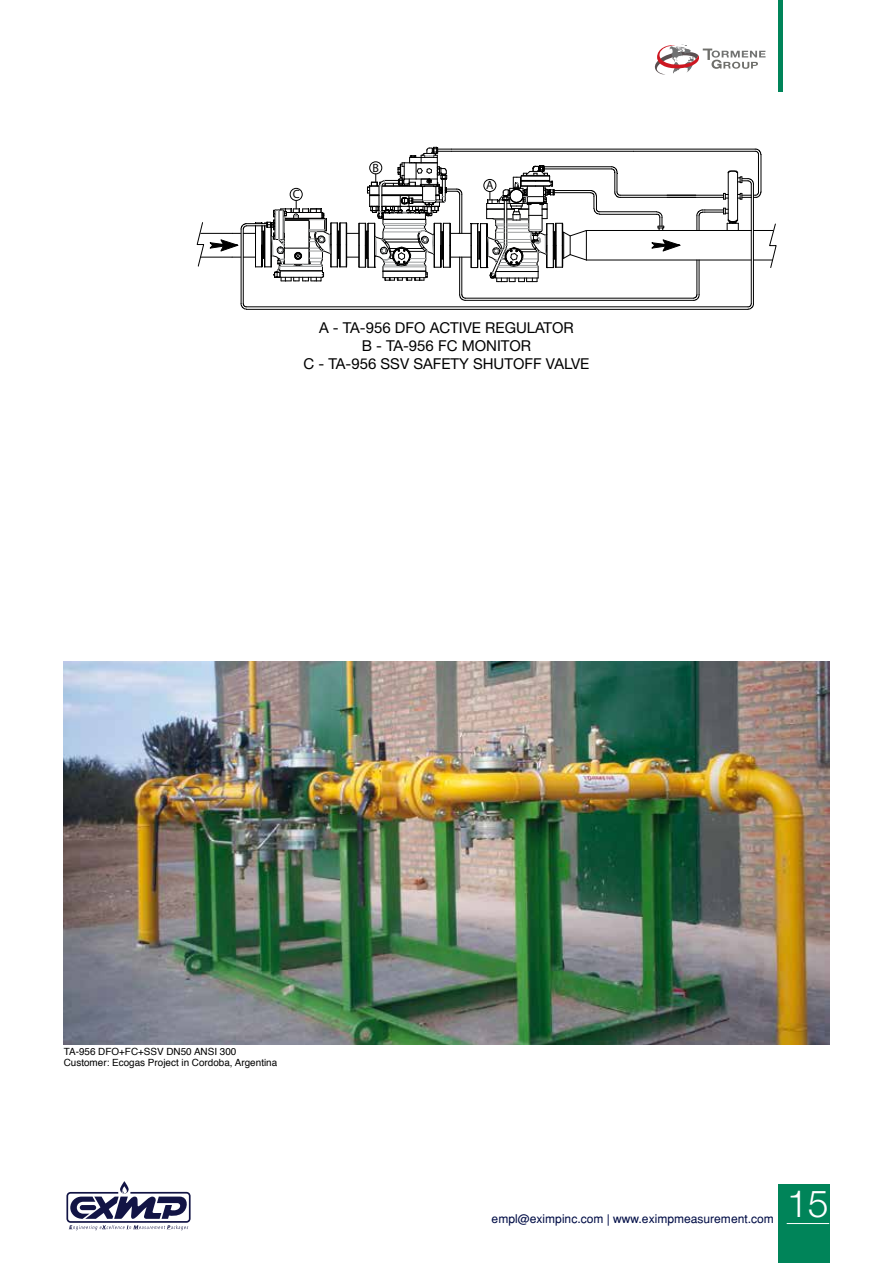
<style>
.page{position:relative;width:893px;height:1263px;background:#fff}
.page>*{position:absolute;margin:0;border:0;box-sizing:border-box;transform-origin:0 0}
.t1{font:300 37.5px "Helvetica Neue LT Std";color:#fff}
.t2{font:15px/18px "Helvetica Neue LT Std";color:#000;text-align:center}
.t3{font:12px "Helvetica";color:#000d46}
.t4{font:12px "Myriad Pro";color:#000}
.t5{font:9.9px/10.5px "Helvetica";color:#000}
</style>
<div class="page">
<hr style="left:586px;top:230px;width:165px;height:1px;background:#000">
<hr style="left:737px;top:172px;width:1px;height:48px;background:#000">
<hr style="left:728px;top:172px;width:1px;height:48px;background:#000">
<hr style="left:586px;top:260px;width:165px;height:1px;background:#000">
<hr style="left:667px;top:195px;width:56px;height:1px;background:#000">
<hr style="left:667px;top:197px;width:56px;height:1px;background:#000">
<hr style="left:620px;top:197px;width:76px;height:1px;background:#000">
<hr style="left:620px;top:195px;width:76px;height:1px;background:#000">
<hr style="left:600px;top:211px;width:57px;height:1px;background:#000">
<hr style="left:600px;top:214px;width:57px;height:1px;background:#000">
<svg style="left:611px;top:166px;width:10px;height:32px"></svg>
<svg style="left:656px;top:211px;width:8px;height:19px"></svg>
<hr style="left:544px;top:166px;width:68px;height:1px;background:#000">
<hr style="left:544px;top:169px;width:68px;height:1px;background:#000">
<hr style="left:751px;top:197px;width:1px;height:33px;background:#000">
<hr style="left:753px;top:197px;width:1px;height:33px;background:#000">
<hr style="left:459px;top:257px;width:1px;height:38px;background:#000">
<hr style="left:462px;top:257px;width:1px;height:38px;background:#000">
<svg style="left:747px;top:303px;width:7px;height:7px"></svg>
<hr style="left:751px;top:230px;width:1px;height:74px;background:#000">
<hr style="left:753px;top:230px;width:1px;height:74px;background:#000">
<hr style="left:246px;top:307px;width:502px;height:1px;background:#000">
<hr style="left:246px;top:309px;width:502px;height:1px;background:#000">
<hr style="left:699px;top:260px;width:1px;height:35px;background:#000">
<hr style="left:697px;top:260px;width:1px;height:35px;background:#000">
<svg style="left:693px;top:294px;width:6px;height:7px"></svg>
<hr style="left:465px;top:298px;width:229px;height:1px;background:#000">
<hr style="left:465px;top:300px;width:229px;height:1px;background:#000">
<svg style="left:459px;top:294px;width:7px;height:7px"></svg>
<svg style="left:696px;top:208px;width:43px;height:22px"></svg>
<hr style="left:241px;top:229px;width:1px;height:75px;background:#000">
<hr style="left:243px;top:229px;width:1px;height:75px;background:#000">
<svg style="left:241px;top:303px;width:6px;height:7px"></svg>
<hr style="left:761px;top:155px;width:1px;height:37px;background:#000">
<hr style="left:633px;top:151px;width:122px;height:1px;background:#000">
<hr style="left:451px;top:149px;width:304px;height:1px;background:#000">
<hr style="left:451px;top:151px;width:182px;height:1px;background:#000">
<svg style="left:723px;top:149px;width:38px;height:51px"></svg>
<svg style="left:651px;top:239px;width:30px;height:13px"></svg>
<svg style="left:753px;top:223px;width:24px;height:45px"></svg>
<svg style="left:197px;top:147px;width:403px;height:135px"></svg>
<div style="left:290px;top:188px;width:12px;height:13px;border:1px solid #000;border-radius:50%"></div>
<img style="left:64px;top:661px;width:765px;height:383px">
<div style="left:778px;top:1184px;width:51px;height:79px;background:#008459"></div>
<hr style="left:778px;top:0;width:4px;height:91px;background:#008459">
<hr style="left:787px;top:1223px;width:42px;height:1px;background:#fff">
<svg style="left:654px;top:44px;width:111px;height:31px"></svg>
<svg style="left:120px;top:1181px;width:9px;height:13px"></svg>
<svg style="left:122px;top:1186px;width:5px;height:8px"></svg>
<svg style="left:66px;top:1189px;width:125px;height:41px"></svg>
<p class="t4" style="left:293px;top:187px;width:8px">C</p>
<p class="t4" style="left:372px;top:160px;width:8px">B</p>
<p class="t4" style="left:486px;top:178px;width:9px">A</p>
<p class="t2" style="left:304px;top:318px;width:287px">A - TA-956 DFO ACTIVE REGULATOR<br>B - TA-956 FC MONITOR<br>C - TA-956 SSV SAFETY SHUTOFF VALVE</p>
<p class="t5" style="left:64px;top:1046px;width:215px">TA-956 DFO+FC+SSV DN50 ANSI 300<br>Customer: Ecogas Project in Cordoba, Argentina</p>
<p class="t3" style="left:492px;top:1212px;width:284px">empl@eximpinc.com | www.eximpmeasurement.com</p>
<h1 class="t1" style="left:787px;top:1181px;width:43px">15</h1>
</div>
